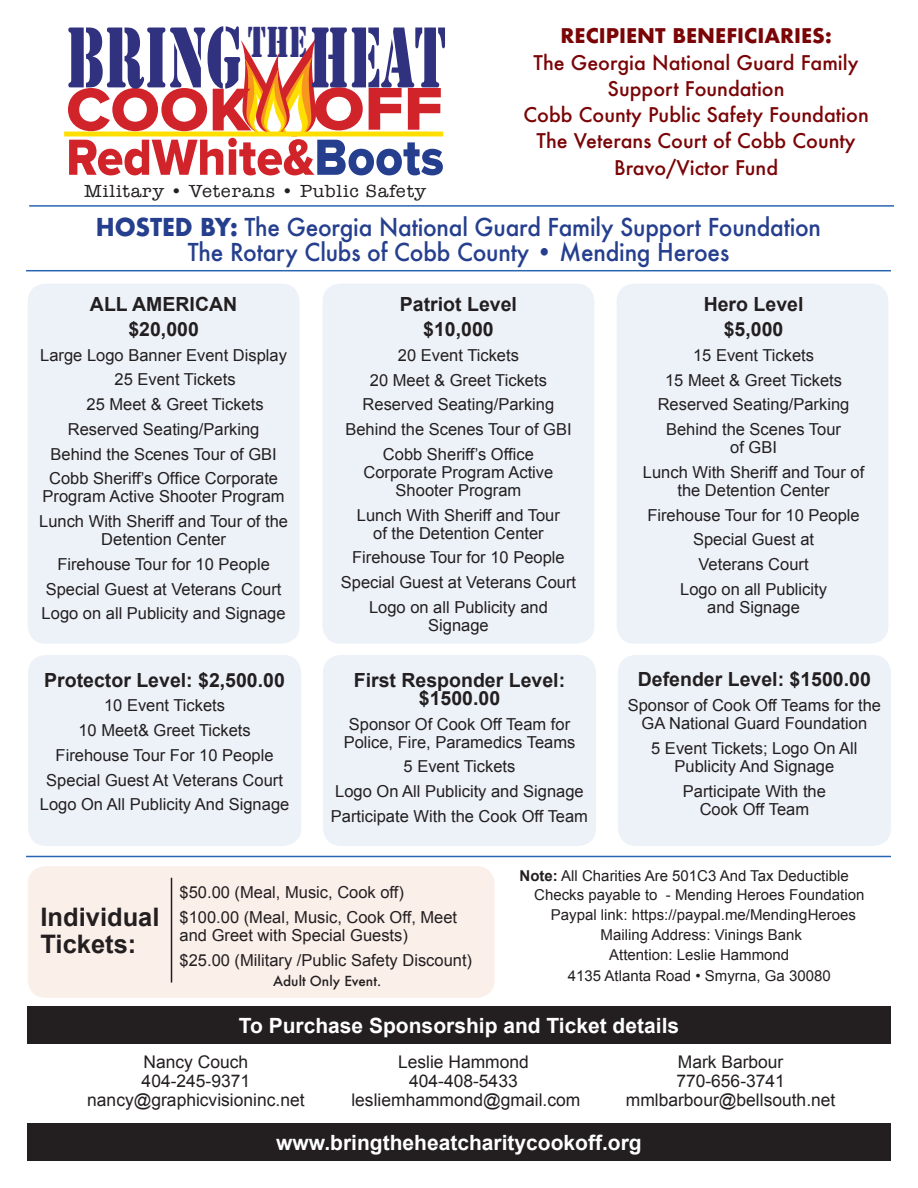
<style>
.page{position:relative;width:918px;height:1188px;background:#fff}
.page>*{position:absolute;margin:0;border:0;box-sizing:border-box;transform-origin:0 0}
.t1{font:62.55px "Proxima Nova Extrabld";color:#d1232a;scale:1.08 1}
.t2{font:45px "Stencil";color:#30317f;scale:.68 1}
.t3{font:700 25.5px/27px "Arial";color:#231f20}
.t4{font:500 24px/25.5px "Futura";letter-spacing:-.01em;color:#253f8e;text-align:center;scale:.95 1}
.t5{font:700 21px "Arial";color:#fff}
.t6{font:500 19.65px/26.2px "Futura";color:#7a0406;text-align:center}
.t7{font:700 19.65px "Futura";color:#7a0406}
.t8{font:700 19.5px/24.8px "Arial";color:#231f20;text-align:center}
.t9{font:18px "American Typewriter";letter-spacing:.04em;color:#231f20;scale:1.04 1}
.t10{font:17.4px/19.2px "Arial";color:#231f20;text-align:center}
.t11{font:16.5px/24.8px "Arial";color:#231f20;text-align:center}
.t12{font:15px/20.2px "Arial";color:#231f20}
.t13{font:500 13.5px "Futura";color:#231f20}
.s1{font-weight:700}
</style>
<div class="page">
<svg style="left:64px;top:132px;width:4px;height:4px"></svg>
<svg style="left:68px;top:26px;width:377px;height:149px"></svg>
<div style="left:323px;top:284px;width:271px;height:360px;background:#edf2f9;border-radius:18px"></div>
<div style="left:617px;top:284px;width:271px;height:360px;background:#edf2f9;border-radius:18px"></div>
<div style="left:27px;top:1006px;width:864px;height:38px;background:#231f20"></div>
<div style="left:27px;top:1123px;width:864px;height:38px;background:#231f20"></div>
<hr style="left:29px;top:205px;width:865px;height:2px;background:#2865b1">
<hr style="left:26px;top:270px;width:865px;height:1px;background:#2865b1">
<hr style="left:26px;top:856px;width:865px;height:1px;background:#2865b1">
<div style="left:28px;top:284px;width:272px;height:360px;background:#edf2f9;border-radius:18px"></div>
<div style="left:28px;top:866px;width:467px;height:132px;background:#fbefea;border-radius:18px"></div>
<hr style="left:171px;top:878px;width:1px;height:105px;background:#231f20">
<div style="left:28px;top:655px;width:273px;height:191px;background:#edf2f9;border-radius:18px"></div>
<div style="left:323px;top:655px;width:273px;height:191px;background:#edf2f9;border-radius:18px"></div>
<div style="left:618px;top:655px;width:273px;height:191px;background:#edf2f9;border-radius:18px"></div>
<h2 class="t2" style="left:248px;top:17px;width:88px">the</h2>
<p class="t7" style="left:561px;top:22px;width:273px">RECIPIENT BENEFICIARIES:</p>
<p class="t6" style="left:523px;top:49px;width:347px">The Georgia National Guard Family<br>Support Foundation<br>Cobb County Public Safety Foundation<br>The Veterans Court of Cobb County<br>Bravo/Victor Fund</p>
<h3 class="t4" style="left:96px;top:214px;width:765px"><span class="s1">HOSTED BY:</span> The Georgia National Guard Family Support Foundation<br>The Rotary Clubs of Cobb County • Mending Heroes</h3>
<h1 class="t1" style="left:313px;top:73px;width:122px">Off</h1>
<p class="t9" style="left:84px;top:177px;width:330px">Military • Veterans • Public Safety</p>
<p class="t8" style="left:90px;top:293px;width:149px">ALL AMERICAN $20,000</p>
<p class="t11" style="left:40px;top:343px;width:248px">Large Logo Banner Event Display</p>
<p class="t11" style="left:115px;top:367px;width:123px">25 Event Tickets</p>
<p class="t11" style="left:87px;top:392px;width:178px">25 Meet &amp; Greet Tickets</p>
<p class="t11" style="left:68px;top:417px;width:193px">Reserved Seating/Parking</p>
<p class="t11" style="left:51px;top:442px;width:228px">Behind the Scenes Tour of GBI</p>
<p class="t11" style="left:49px;top:466px;width:230px">Cobb Sheriff’s Office Corporate</p>
<p class="t11" style="left:39px;top:484px;width:250px;text-align:left">Program Active Shooter Program<br>Lunch With Sheriff and Tour of the</p>
<p class="t11" style="left:42px;top:527px;width:245px">Detention Center<br>Firehouse Tour for 10 People<br>Special Guest at Veterans Court<br>Logo on all Publicity and Signage</p>
<p class="t8" style="left:44px;top:668px;width:242px">Protector Level: $2,500.00</p>
<p class="t11" style="left:40px;top:693px;width:251px">10 Event Tickets<br>10 Meet&amp; Greet Tickets<br>Firehouse Tour For 10 People<br>Special Guest At Veterans Court<br>Logo On All Publicity And Signage</p>
<p class="t8" style="left:400px;top:293px;width:119px">Patriot Level $10,000</p>
<p class="t11" style="left:345px;top:343px;width:228px">20 Event Tickets<br>20 Meet &amp; Greet Tickets<br>Reserved Seating/Parking<br>Behind the Scenes Tour of GBI<br>Cobb Sheriff’s Office</p>
<p class="t11" style="left:364px;top:463px;width:191px;line-height:18px">Corporate Program Active<br>Shooter Program</p>
<p class="t11" style="left:357px;top:506px;width:204px;line-height:18px">Lunch With Sheriff and Tour of the Detention Center</p>
<p class="t11" style="left:341px;top:545px;width:237px">Firehouse Tour for 10 People<br>Special Guest at Veterans Court<br>Logo on all Publicity and</p>
<p class="t11" style="left:428px;top:613px;width:62px">Signage</p>
<p class="t8" style="left:354px;top:672px;width:213px;line-height:18px">First Responder Level: $1500.00</p>
<p class="t11" style="left:344px;top:715px;width:233px;line-height:18px">Sponsor Of Cook Off Team for<br>Police, Fire, Paramedics Teams</p>
<p class="t11" style="left:331px;top:754px;width:259px">5 Event Tickets<br>Logo On All Publicity and Signage<br>Participate With the Cook Off Team</p>
<p class="t8" style="left:704px;top:293px;width:101px">Hero Level $5,000</p>
<p class="t11" style="left:658px;top:343px;width:193px">15 Event Tickets<br>15 Meet &amp; Greet Tickets<br>Reserved Seating/Parking<br>Behind the Scenes Tour</p>
<p class="t11" style="left:643px;top:435px;width:223px">of GBI<br>Lunch With Sheriff and Tour of</p>
<p class="t11" style="left:647px;top:478px;width:214px">the Detention Center<br>Firehouse Tour for 10 People<br>Special Guest at<br>Veterans Court<br>Logo on all Publicity</p>
<p class="t11" style="left:707px;top:595px;width:94px">and Signage</p>
<p class="t8" style="left:638px;top:668px;width:235px">Defender Level: $1500.00</p>
<p class="t11" style="left:628px;top:697px;width:255px;line-height:18px">Sponsor of Cook Off Teams for the<br>GA National Guard Foundation</p>
<p class="t11" style="left:651px;top:739px;width:208px;line-height:18px">5 Event Tickets; Logo On All<br>Publicity And Signage</p>
<p class="t11" style="left:683px;top:782px;width:145px;line-height:18px">Participate With the<br>Cook Off Team</p>
<h3 class="t3" style="left:41px;top:904px;width:121px">Individual<br>Tickets:</h3>
<p class="t11" style="left:180px;top:880px;width:279px;text-align:left">$50.00 (Meal, Music, Cook off) $100.00 (Meal, Music, Cook Off, Meet</p>
<p class="t11" style="left:180px;top:923px;width:294px;text-align:left">and Greet with Special Guests)<br>$25.00 (Military /Public Safety Discount)</p>
<p class="t13" style="left:273px;top:971px;width:110px">Adult Only Event.</p>
<p class="t12" style="left:534px;top:867px;width:332px;line-height:18.3px;text-indent:-15px"><span class="s1">Note:</span> All Charities Are 501C3 And Tax Deductible<br>Checks payable to - Mending Heroes Foundation</p>
<p class="t12" style="left:551px;top:905px;width:307px;text-align:center">Paypal link: https://paypal.me/MendingHeroes Mailing Address: Vinings Bank<br>Attention: Leslie Hammond<br>4135 Atlanta Road • Smyrna, Ga 30080</p>
<p class="t5" style="left:239px;top:1012px;width:442px">To Purchase Sponsorship and Ticket details</p>
<p class="t10" style="left:87px;top:1052px;width:219px">Nancy Couch<br>404-245-9371 nancy@graphicvisioninc.net</p>
<p class="t10" style="left:351px;top:1052px;width:230px">Leslie Hammond<br>404-408-5433 lesliemhammond@gmail.com</p>
<p class="t10" style="left:626px;top:1052px;width:211px">Mark Barbour<br>770-656-3741 mmlbarbour@bellsouth.net</p>
<p class="t5" style="left:276px;top:1128px;width:367px">www.bringtheheatcharitycookoff.org</p>
</div>
